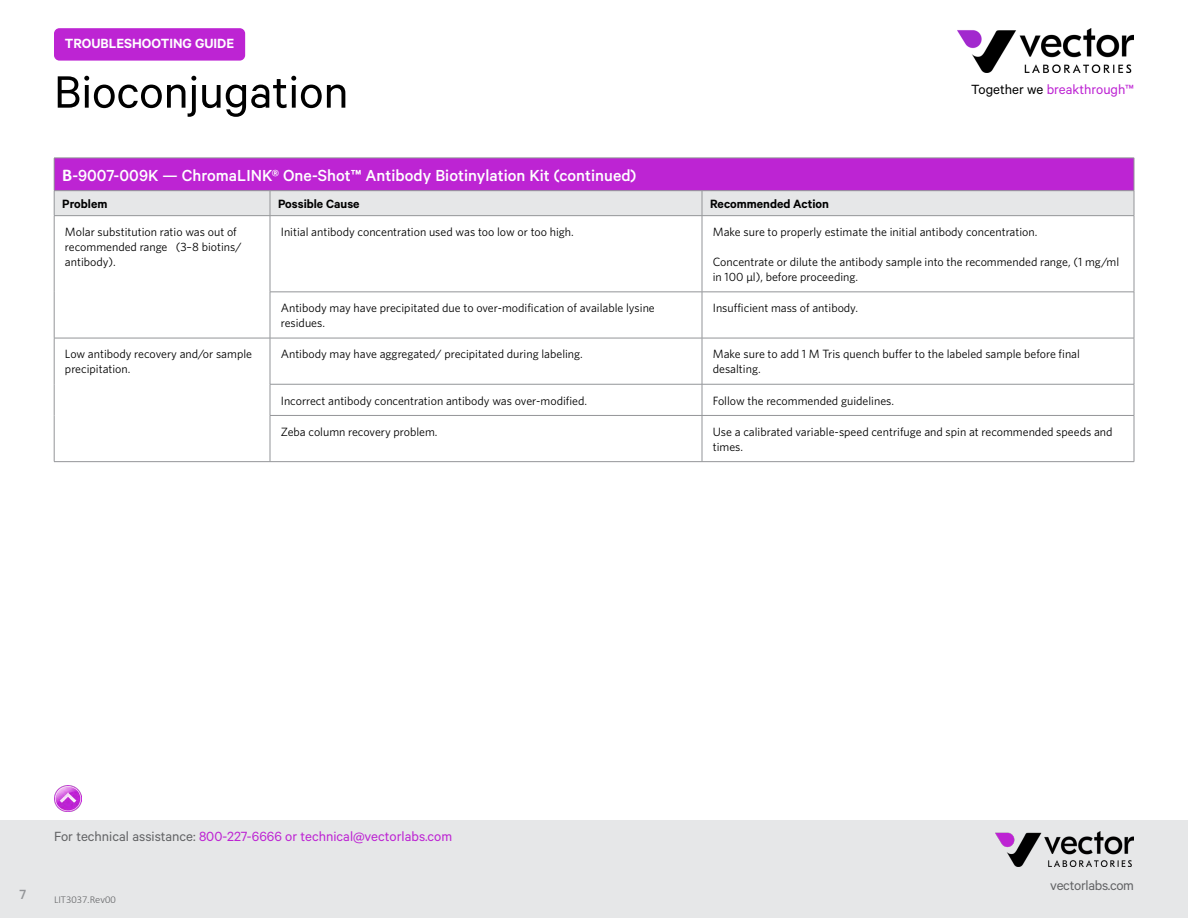
<style>
.page{position:relative;width:1188px;height:918px;background:#fff}
.page>*{position:absolute;margin:0;border:0;box-sizing:border-box;transform-origin:0 0}
.t1{font:51px "Calibre";color:#000}
.t2{font:500 18px "Calibre";color:#fff}
.t3{font:15px "Calibre";color:#bd24d3}
.t4{font:600 15px "Calibre";color:#fff}
.t5{font:15px "Calibre";letter-spacing:-.02em;color:#636466}
.t6{font:500 15px "Calibre";color:#939598}
.t7{font:600 13.5px "Calibre";color:#000}
.t8{font:12px/15px "Whitney";color:#000}
.t9{font:300 10.5px "Calibri";color:#636466}
.s1{color:#000}
.s2{font-family:"Calibri";font-weight:700}
.s3{color:#636466}
</style>
<div class="page">
<div style="left:0;top:820px;width:1188px;height:98px;background:#e6e7e8"></div>
<div style="left:54px;top:28px;width:191px;height:33px;background:#bd24d3;border-radius:5px"></div>
<img style="left:957px;top:28px;width:177px;height:44px">
<img style="left:995px;top:832px;width:139px;height:34px">
<div style="left:54px;top:158px;width:1080px;height:33px;background:#bd24d3"></div>
<hr style="left:54px;top:158px;width:216px;height:1px;background:#939598">
<hr style="left:54px;top:158px;width:1px;height:32px;background:#939598">
<hr style="left:270px;top:158px;width:432px;height:1px;background:#939598">
<hr style="left:702px;top:158px;width:432px;height:1px;background:#939598">
<hr style="left:1134px;top:158px;width:1px;height:32px;background:#939598">
<hr style="left:54px;top:190px;width:216px;height:1px;background:#939598">
<hr style="left:270px;top:190px;width:432px;height:1px;background:#939598">
<hr style="left:702px;top:190px;width:432px;height:1px;background:#939598">
<div style="left:54px;top:191px;width:1081px;height:25px;background:#e6e7e8"></div>
<hr style="left:54px;top:215px;width:216px;height:1px;background:#939598">
<hr style="left:54px;top:216px;width:1px;height:76px;background:#939598">
<hr style="left:54px;top:292px;width:1px;height:46px;background:#939598">
<hr style="left:270px;top:215px;width:432px;height:1px;background:#939598">
<hr style="left:270px;top:216px;width:1px;height:76px;background:#939598">
<hr style="left:702px;top:215px;width:432px;height:1px;background:#939598">
<hr style="left:702px;top:216px;width:1px;height:76px;background:#939598">
<hr style="left:1134px;top:216px;width:1px;height:76px;background:#939598">
<hr style="left:270px;top:292px;width:432px;height:1px;background:#939598">
<hr style="left:270px;top:292px;width:1px;height:46px;background:#939598">
<hr style="left:702px;top:292px;width:432px;height:1px;background:#939598">
<hr style="left:702px;top:292px;width:1px;height:46px;background:#939598">
<hr style="left:1134px;top:292px;width:1px;height:46px;background:#939598">
<hr style="left:54px;top:338px;width:216px;height:1px;background:#939598">
<hr style="left:54px;top:338px;width:1px;height:46px;background:#939598">
<hr style="left:54px;top:384px;width:1px;height:31px;background:#939598">
<hr style="left:54px;top:415px;width:1px;height:46px;background:#939598">
<hr style="left:270px;top:338px;width:432px;height:1px;background:#939598">
<hr style="left:270px;top:338px;width:1px;height:46px;background:#939598">
<hr style="left:702px;top:338px;width:432px;height:1px;background:#939598">
<hr style="left:702px;top:338px;width:1px;height:46px;background:#939598">
<hr style="left:1134px;top:338px;width:1px;height:46px;background:#939598">
<hr style="left:270px;top:384px;width:432px;height:1px;background:#939598">
<hr style="left:270px;top:384px;width:1px;height:31px;background:#939598">
<hr style="left:702px;top:384px;width:432px;height:1px;background:#939598">
<hr style="left:702px;top:384px;width:1px;height:31px;background:#939598">
<hr style="left:1134px;top:384px;width:1px;height:31px;background:#939598">
<hr style="left:270px;top:415px;width:432px;height:1px;background:#939598">
<hr style="left:270px;top:416px;width:1px;height:45px;background:#939598">
<hr style="left:702px;top:415px;width:432px;height:1px;background:#939598">
<hr style="left:702px;top:416px;width:1px;height:45px;background:#939598">
<hr style="left:1134px;top:416px;width:1px;height:45px;background:#939598">
<hr style="left:54px;top:461px;width:216px;height:1px;background:#939598">
<hr style="left:270px;top:461px;width:432px;height:1px;background:#939598">
<hr style="left:702px;top:461px;width:432px;height:1px;background:#939598">
<img style="left:55px;top:785px;width:26px;height:27px">
<p class="t4" style="left:65px;top:34px;width:171px">TROUBLESHOOTING GUIDE</p>
<h1 class="t1" style="left:54px;top:62px;width:296px">Bioconjugation</h1>
<p class="t3" style="left:971px;top:81px;width:164px"><span class="s1">Together we</span> breakthrough™</p>
<h2 class="t2" style="left:62px;top:165px;width:576px"><span class="s2">B</span>-9007-009K — ChromaLINK® One-Shot™ Antibody Biotinylation Kit (continued)</h2>
<p class="t7" style="left:62px;top:195px;width:47px">Problem</p>
<p class="t7" style="left:278px;top:195px;width:83px">Possible Cause</p>
<p class="t7" style="left:710px;top:195px;width:120px">Recommended Action</p>
<p class="t8" style="left:65px;top:224px;width:178px">Molar substitution ratio was out of recommended range (3–8 biotins/ antibody).</p>
<p class="t8" style="left:281px;top:224px;width:295px">Initial antibody concentration used was too low or too high.</p>
<p class="t8" style="left:713px;top:224px;width:326px">Make sure to properly estimate the initial antibody concentration.</p>
<p class="t8" style="left:713px;top:254px;width:408px">Concentrate or dilute the antibody sample into the recommended range, (1 mg/ml in 100 µl), before proceeding.</p>
<p class="t8" style="left:281px;top:300px;width:376px">Antibody may have precipitated due to over-modification of available lysine residues.</p>
<p class="t8" style="left:713px;top:300px;width:147px">Insufficient mass of antibody.</p>
<p class="t8" style="left:65px;top:346px;width:189px">Low antibody recovery and/or sample precipitation.</p>
<p class="t8" style="left:281px;top:346px;width:304px">Antibody may have aggregated/ precipitated during labeling.</p>
<p class="t8" style="left:713px;top:346px;width:369px">Make sure to add 1 M Tris quench buffer to the labeled sample before final desalting.</p>
<p class="t8" style="left:281px;top:393px;width:308px">Incorrect antibody concentration antibody was over-modified.</p>
<p class="t8" style="left:713px;top:393px;width:183px">Follow the recommended guidelines.</p>
<p class="t8" style="left:281px;top:424px;width:158px">Zeba column recovery problem.</p>
<p class="t8" style="left:713px;top:424px;width:401px">Use a calibrated variable-speed centrifuge and spin at recommended speeds and times.</p>
<p class="t6" style="left:20px;top:885px;width:8px">7</p>
<p class="t3" style="left:54px;top:828px;width:400px"><span class="s3">For technical assistance:</span> 800-227-6666 or technical@vectorlabs.com</p>
<p class="t9" style="left:54px;top:893px;width:63px">LIT3037.Rev00</p>
<p class="t5" style="left:1050px;top:877px;width:85px">vectorlabs.com</p>
</div>
